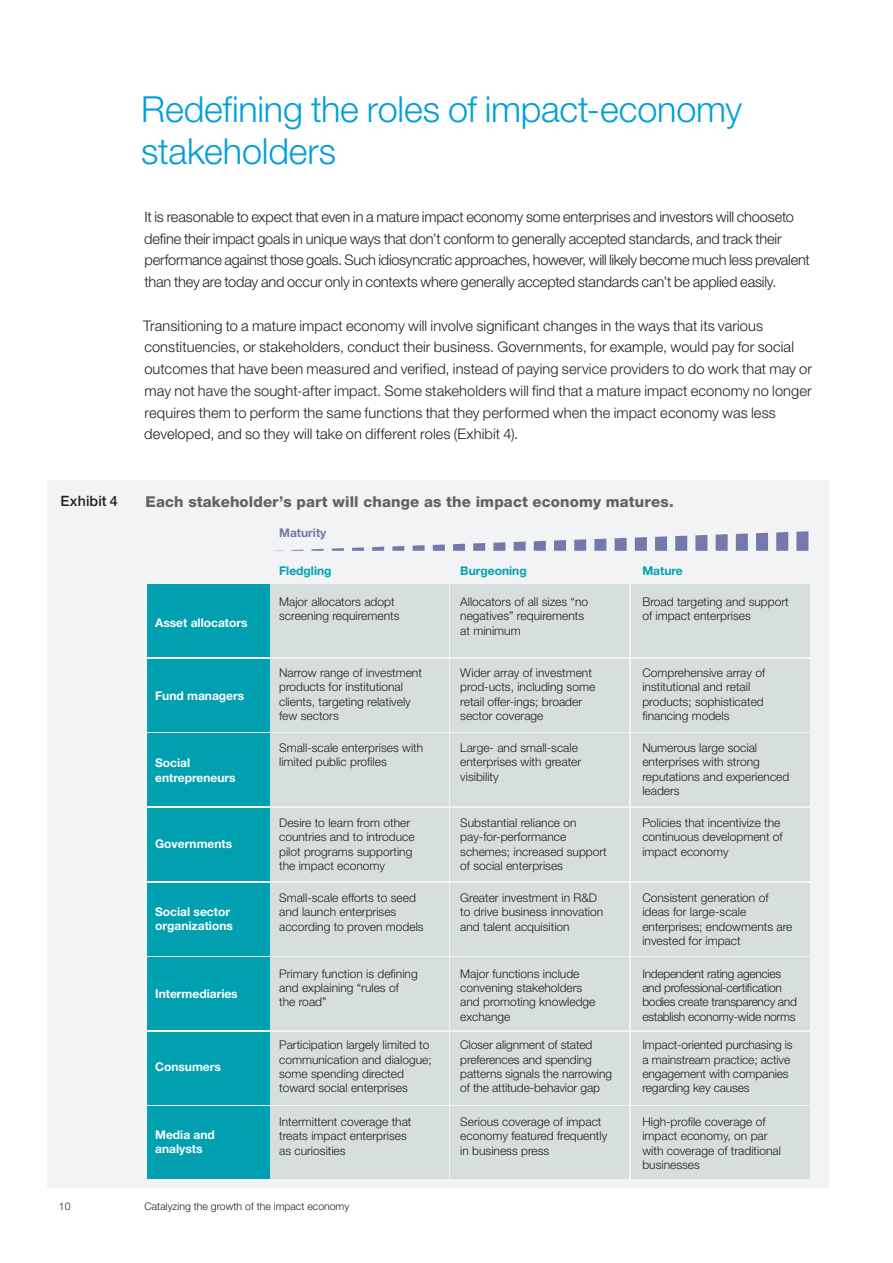
<style>
.page{position:relative;width:893px;height:1263px;background:#fff}
.page>*{position:absolute;margin:0;border:0;box-sizing:border-box;transform-origin:0 0}
.t1{font:300 36px/42px "Helvetica Neue LT Std";letter-spacing:-.005em;color:#009fda}
.t2{font:800 15px "Helvetica Neue LT Std";letter-spacing:.01em;color:#636366}
.t3{font:800 15px/21px "Helvetica Neue LT Std";color:#231f20}
.t4{font:300 14.7px/21.8px "Helvetica Neue LT Std";letter-spacing:-.005em;color:#231f20}
.t5{font:500 14.25px "Helvetica Neue LT Std";letter-spacing:.01em;color:#231f20}
.t6{font:300 12px/14.4px "Helvetica Neue LT Std";color:#231f20}
.t7{font:700 12px/14.4px "Helvetica Neue LT Std";color:#fff}
.t8{font:300 12px/14.4px "Helvetica Neue LT Std";letter-spacing:-.025em;color:#231f20}
.t9{font:700 12px "Helvetica Neue LT Std";color:#00a0b0}
.t10{font:700 12px "Helvetica Neue LT Std";color:#7578ab}
.t11{font:300 10.5px "Helvetica Neue LT Std";color:#231f20}
</style>
<div class="page">
<div style="left:47px;top:480px;width:782px;height:708px;background:#f2f3f4"></div>
<div style="left:147px;top:584px;width:124px;height:73px;background:#00a0b0"></div>
<div style="left:270px;top:584px;width:178px;height:73px;background:#d7dfde"></div>
<div style="left:451px;top:584px;width:178px;height:73px;background:#d7dfde"></div>
<div style="left:631px;top:584px;width:178px;height:73px;background:#d7dfde"></div>
<div style="left:147px;top:659px;width:124px;height:73px;background:#00a0b0"></div>
<div style="left:270px;top:659px;width:178px;height:73px;background:#d7dfde"></div>
<div style="left:451px;top:659px;width:178px;height:73px;background:#d7dfde"></div>
<div style="left:631px;top:659px;width:178px;height:73px;background:#d7dfde"></div>
<div style="left:147px;top:733px;width:124px;height:73px;background:#00a0b0"></div>
<div style="left:270px;top:733px;width:178px;height:73px;background:#d7dfde"></div>
<div style="left:451px;top:733px;width:178px;height:73px;background:#d7dfde"></div>
<div style="left:631px;top:733px;width:178px;height:73px;background:#d7dfde"></div>
<div style="left:147px;top:808px;width:124px;height:73px;background:#00a0b0"></div>
<div style="left:270px;top:808px;width:178px;height:73px;background:#d7dfde"></div>
<div style="left:451px;top:808px;width:178px;height:73px;background:#d7dfde"></div>
<div style="left:631px;top:808px;width:178px;height:73px;background:#d7dfde"></div>
<div style="left:147px;top:882px;width:124px;height:73px;background:#00a0b0"></div>
<div style="left:270px;top:882px;width:178px;height:73px;background:#d7dfde"></div>
<div style="left:451px;top:882px;width:178px;height:73px;background:#d7dfde"></div>
<div style="left:631px;top:882px;width:178px;height:73px;background:#d7dfde"></div>
<div style="left:147px;top:957px;width:124px;height:73px;background:#00a0b0"></div>
<div style="left:270px;top:957px;width:178px;height:73px;background:#d7dfde"></div>
<div style="left:451px;top:957px;width:178px;height:73px;background:#d7dfde"></div>
<div style="left:631px;top:957px;width:178px;height:73px;background:#d7dfde"></div>
<div style="left:147px;top:1032px;width:124px;height:72px;background:#00a0b0"></div>
<div style="left:270px;top:1032px;width:178px;height:72px;background:#d7dfde"></div>
<div style="left:451px;top:1032px;width:178px;height:72px;background:#d7dfde"></div>
<div style="left:631px;top:1032px;width:178px;height:72px;background:#d7dfde"></div>
<div style="left:147px;top:1106px;width:124px;height:73px;background:#00a0b0"></div>
<div style="left:270px;top:1106px;width:178px;height:73px;background:#d7dfde"></div>
<div style="left:451px;top:1106px;width:178px;height:73px;background:#d7dfde"></div>
<div style="left:631px;top:1106px;width:178px;height:73px;background:#d7dfde"></div>
<svg style="left:291px;top:550px;width:12px;height:1px"></svg>
<svg style="left:312px;top:549px;width:12px;height:2px"></svg>
<svg style="left:332px;top:548px;width:12px;height:3px"></svg>
<svg style="left:352px;top:547px;width:12px;height:4px"></svg>
<svg style="left:372px;top:547px;width:12px;height:4px"></svg>
<div style="left:392px;top:546px;width:12px;height:5px;background:#7578ab"></div>
<div style="left:413px;top:545px;width:12px;height:6px;background:#7578ab"></div>
<div style="left:433px;top:544px;width:12px;height:7px;background:#7578ab"></div>
<div style="left:453px;top:544px;width:12px;height:7px;background:#7578ab"></div>
<div style="left:473px;top:543px;width:12px;height:8px;background:#7578ab"></div>
<div style="left:493px;top:542px;width:12px;height:9px;background:#7578ab"></div>
<div style="left:514px;top:541px;width:12px;height:10px;background:#7578ab"></div>
<div style="left:534px;top:541px;width:12px;height:10px;background:#7578ab"></div>
<div style="left:554px;top:540px;width:12px;height:11px;background:#7578ab"></div>
<div style="left:574px;top:539px;width:12px;height:12px;background:#7578ab"></div>
<div style="left:594px;top:539px;width:12px;height:12px;background:#7578ab"></div>
<div style="left:615px;top:538px;width:12px;height:13px;background:#7578ab"></div>
<div style="left:635px;top:537px;width:12px;height:14px;background:#7578ab"></div>
<div style="left:655px;top:536px;width:12px;height:15px;background:#7578ab"></div>
<div style="left:675px;top:536px;width:12px;height:15px;background:#7578ab"></div>
<div style="left:695px;top:535px;width:12px;height:16px;background:#7578ab"></div>
<div style="left:716px;top:534px;width:12px;height:17px;background:#7578ab"></div>
<div style="left:736px;top:533px;width:12px;height:18px;background:#7578ab"></div>
<div style="left:756px;top:533px;width:12px;height:18px;background:#7578ab"></div>
<div style="left:776px;top:532px;width:12px;height:19px;background:#7578ab"></div>
<div style="left:796px;top:531px;width:12px;height:20px;background:#7578ab"></div>
<h1 class="t1" style="left:141px;top:88px;width:602px">Redefining the roles of impact-economy stakeholders</h1>
<p class="t5" style="left:61px;top:493px;width:59px">Exhibit 4</p>
<p class="t4" style="left:144px;top:206px;width:667px">It is reasonable to expect that even in a mature impact economy some enterprises and investors will chooseto define their impact goals in unique ways that don’t conform to generally accepted standards, and track their performance against those goals. Such idiosyncratic approaches, however, will likely become much less prevalent than they are today and occur only in contexts where generally accepted standards can’t be applied easily.</p>
<p class="t4" style="left:143px;top:314px;width:671px">Transitioning to a mature impact economy will involve significant changes in the ways that its various constituencies, or stakeholders, conduct their business. Governments, for example, would pay for social outcomes that have been measured and verified, instead of paying service providers to do work that may or may not have the sought-after impact. Some stakeholders will find that a mature impact economy no longer requires them to perform the same functions that they performed when the impact economy was less developed, and so they will take on different roles (Exhibit 4).</p>
<p class="t3" style="left:146px;top:344px;width:127px">McK PE<br>Impact Investing<br>Exhibit 4 of 4</p>
<p class="t2" style="left:146px;top:492px;width:530px">Each stakeholder’s part will change as the impact economy matures.</p>
<p class="t7" style="left:155px;top:615px;width:94px">Asset allocators</p>
<p class="t7" style="left:155px;top:688px;width:91px">Fund managers</p>
<p class="t7" style="left:155px;top:756px;width:82px">Social entrepreneurs</p>
<p class="t7" style="left:155px;top:836px;width:79px">Governments</p>
<p class="t7" style="left:155px;top:904px;width:79px">Social sector organizations</p>
<p class="t7" style="left:155px;top:986px;width:84px">Intermediaries</p>
<p class="t7" style="left:155px;top:1059px;width:67px">Consumers</p>
<p class="t7" style="left:155px;top:1127px;width:61px">Media and analysts</p>
<p class="t10" style="left:279px;top:526px;width:49px">Maturity</p>
<p class="t9" style="left:279px;top:563px;width:54px">Fledgling</p>
<p class="t6" style="left:279px;top:594px;width:122px">Major allocators adopt screening requirements</p>
<p class="t6" style="left:279px;top:665px;width:144px">Narrow range of investment products for institutional clients, targeting relatively few sectors</p>
<p class="t6" style="left:279px;top:740px;width:146px">Small-scale enterprises with limited public profiles</p>
<p class="t6" style="left:279px;top:815px;width:137px">Desire to learn from other countries and to introduce pilot programs supporting the impact economy</p>
<p class="t6" style="left:279px;top:890px;width:146px">Small-scale efforts to seed and launch enterprises according to proven models</p>
<p class="t6" style="left:279px;top:966px;width:140px">Primary function is defining and explaining “rules of the road”</p>
<p class="t6" style="left:279px;top:1037px;width:154px">Participation largely limited to communication and dialogue; some spending directed toward social enterprises</p>
<p class="t6" style="left:279px;top:1114px;width:134px">Intermittent coverage that treats impact enterprises as curiosities</p>
<p class="t9" style="left:460px;top:563px;width:68px">Burgeoning</p>
<p class="t9" style="left:642px;top:563px;width:42px">Mature</p>
<p class="t6" style="left:460px;top:594px;width:129px">Allocators of all sizes “no negatives” requirements at minimum</p>
<p class="t6" style="left:460px;top:665px;width:136px">Wider array of investment prod-ucts, including some retail offer-ings; broader sector coverage</p>
<p class="t6" style="left:460px;top:740px;width:122px">Large- and small-scale enterprises with greater visibility</p>
<p class="t6" style="left:460px;top:815px;width:148px">Substantial reliance on pay-for-performance schemes; increased support of social enterprises</p>
<p class="t6" style="left:460px;top:890px;width:144px">Greater investment in R&amp;D to drive business innovation and talent acquisition</p>
<p class="t6" style="left:460px;top:966px;width:137px">Major functions include convening stakeholders and promoting knowledge exchange</p>
<p class="t6" style="left:460px;top:1037px;width:153px">Closer alignment of stated preferences and spending patterns signals the narrowing of the attitude-behavior gap</p>
<p class="t6" style="left:460px;top:1114px;width:149px">Serious coverage of impact economy featured frequently in business press</p>
<p class="t6" style="left:642px;top:594px;width:148px">Broad targeting and support of impact enterprises</p>
<p class="t6" style="left:642px;top:665px;width:124px">Comprehensive array of institutional and retail products; sophisticated financing models</p>
<p class="t6" style="left:642px;top:740px;width:148px">Numerous large social enterprises with strong reputations and experienced leaders</p>
<p class="t6" style="left:642px;top:815px;width:142px">Policies that incentivize the continuous development of impact economy</p>
<p class="t6" style="left:642px;top:890px;width:152px">Consistent generation of ideas for large-scale enterprises; endowments are invested for impact</p>
<p class="t8" style="left:642px;top:966px;width:156px">Independent rating agencies and professional-certification bodies create transparency and establish economy-wide norms</p>
<p class="t6" style="left:642px;top:1037px;width:152px">Impact-oriented purchasing is a mainstream practice; active engagement with companies regarding key causes</p>
<p class="t6" style="left:642px;top:1114px;width:140px">High-profile coverage of impact economy, on par with coverage of traditional businesses</p>
<p class="t11" style="left:59px;top:1200px;width:13px">10</p>
<p class="t11" style="left:144px;top:1200px;width:206px">Catalyzing the growth of the impact economy</p>
</div>
